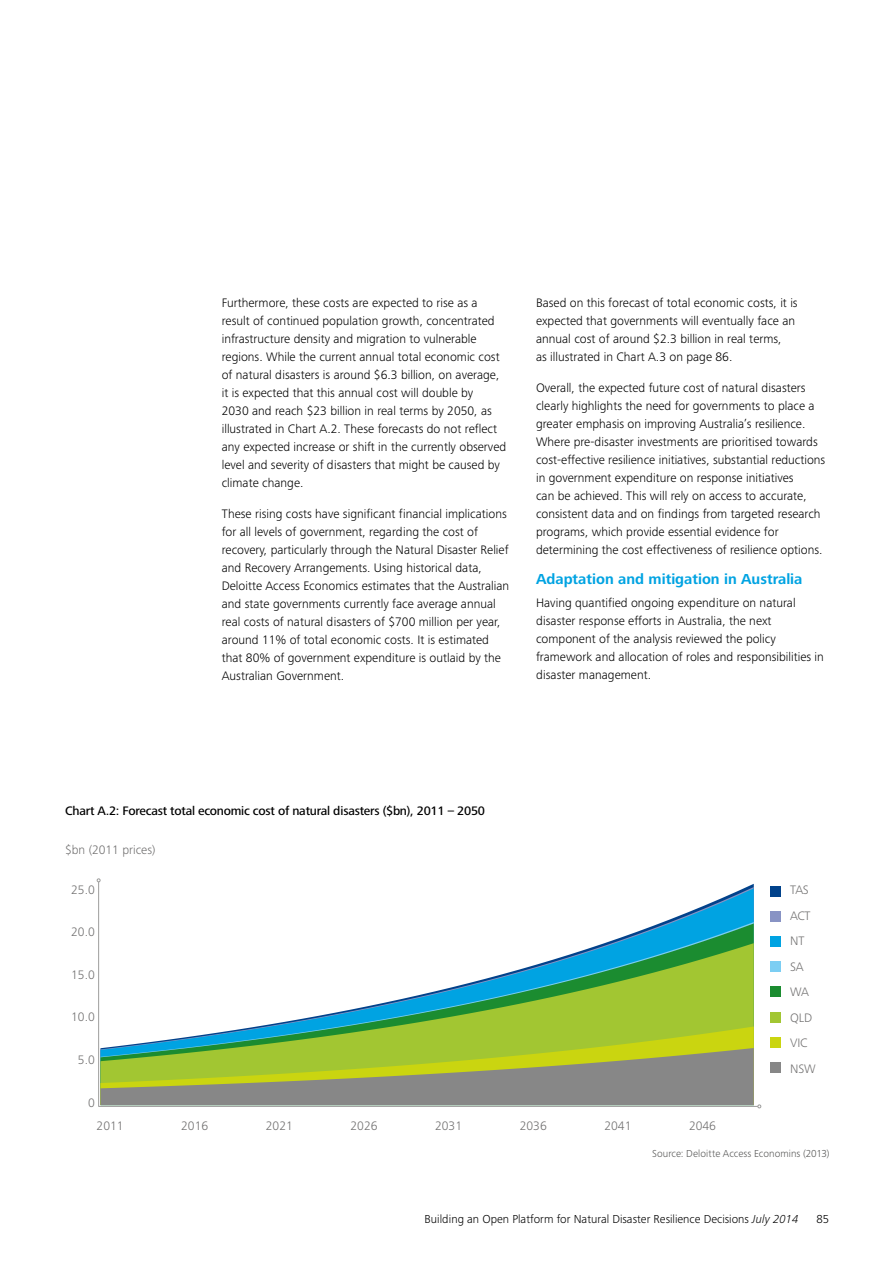
<style>
.page{position:relative;width:893px;height:1263px;background:#fff}
.page>*{position:absolute;margin:0;border:0;box-sizing:border-box;transform-origin:0 0}
.t1{font:700 15px "Frutiger Next Pro";color:#00a3e2}
.t2{font:300 12.75px/18px "Frutiger Next Pro";color:#000}
.t3{font:500 12.75px "Frutiger Next Pro";letter-spacing:-.02em;color:#000}
.t4{font:300 12.75px "Frutiger Next Pro";color:#706f6f}
.t5{font:300 12.75px/25.5px "Frutiger Next Pro";letter-spacing:-.02em;color:#706f6f}
.t6{font:300 12px "Frutiger Next Pro";color:#000}
.t7{font:300 10.5px "Frutiger Next Pro";letter-spacing:.005em;color:#575756}
.s1{font-style:italic}
</style>
<div class="page">
<hr style="left:99px;top:1106px;width:659px;height:1px;background:#9d9d9c">
<hr style="left:98px;top:882px;width:1px;height:224px;background:#9d9d9c">
<svg style="left:97px;top:878px;width:4px;height:4px"></svg>
<svg style="left:663px;top:888px;width:91px;height:34px"></svg>
<svg style="left:605px;top:923px;width:149px;height:20px;fill:#00a3e2"></svg>
<svg style="left:260px;top:943px;width:494px;height:83px"></svg>
<svg style="left:103px;top:1026px;width:651px;height:22px;fill:#a2c632"></svg>
<svg style="left:100px;top:1048px;width:661px;height:60px"></svg>
<div style="left:771px;top:886px;width:10px;height:10px;background:#01428b"></div>
<div style="left:771px;top:911px;width:10px;height:11px;background:#8893c4"></div>
<div style="left:771px;top:936px;width:10px;height:11px;background:#00a3e2"></div>
<div style="left:771px;top:961px;width:10px;height:11px;background:#7ccef3"></div>
<div style="left:771px;top:1037px;width:10px;height:10px;background:#cad510"></div>
<div style="left:771px;top:1062px;width:10px;height:11px;background:#878787"></div>
<div style="left:771px;top:986px;width:10px;height:11px;background:#1b8c30"></div>
<div style="left:771px;top:1012px;width:10px;height:10px;background:#a2c632"></div>
<p class="t2" style="left:222px;top:294px;width:286px">Furthermore, these costs are expected to rise as a result of continued population growth, concentrated infrastructure density and migration to vulnerable regions. While the current annual total economic cost of natural disasters is around $6.3 billion, on average, it is expected that this annual cost will double by<br>2030 and reach $23 billion in real terms by 2050, as illustrated in Chart A.2. These forecasts do not reflect any expected increase or shift in the currently observed level and severity of disasters that might be caused by climate change.</p>
<p class="t2" style="left:222px;top:504px;width:289px">These rising costs have significant financial implications for all levels of government, regarding the cost of recovery, particularly through the Natural Disaster Relief and Recovery Arrangements. Using historical data, Deloitte Access Economics estimates that the Australian and state governments currently face average annual real costs of natural disasters of $700 million per year, around 11% of total economic costs. It is estimated that 80% of government expenditure is outlaid by the Australian Government.</p>
<p class="t2" style="left:536px;top:294px;width:263px">Based on this forecast of total economic costs, it is expected that governments will eventually face an annual cost of around $2.3 billion in real terms,<br>as illustrated in Chart A.3 on page 86.</p>
<p class="t2" style="left:536px;top:378px;width:291px">Overall, the expected future cost of natural disasters clearly highlights the need for governments to place a greater emphasis on improving Australia’s resilience.<br>Where pre-disaster investments are prioritised towards cost-effective resilience initiatives, substantial reductions in government expenditure on response initiatives<br>can be achieved. This will rely on access to accurate, consistent data and on findings from targeted research programs, which provide essential evidence for determining the cost effectiveness of resilience options.</p>
<p class="t1" style="left:536px;top:571px;width:268px">Adaptation and mitigation in Australia</p>
<p class="t2" style="left:536px;top:593px;width:289px">Having quantified ongoing expenditure on natural disaster response efforts in Australia, the next component of the analysis reviewed the policy framework and allocation of roles and responsibilities in disaster management.</p>
<p class="t3" style="left:65px;top:803px;width:421px">Chart A.2: Forecast total economic cost of natural disasters ($bn), 2011 – 2050</p>
<p class="t4" style="left:65px;top:843px;width:92px">$bn (2011 prices)</p>
<p class="t4" style="left:71px;top:882px;width:25px">25.0</p>
<p class="t4" style="left:71px;top:925px;width:25px">20.0</p>
<p class="t4" style="left:71px;top:967px;width:25px">15.0</p>
<p class="t4" style="left:71px;top:1010px;width:25px">10.0</p>
<p class="t4" style="left:78px;top:1052px;width:18px">5.0</p>
<p class="t4" style="left:88px;top:1095px;width:8px">0</p>
<p class="t5" style="left:790px;top:877px;width:27px">TAS<br>ACT<br>NT<br>SA<br>WA<br>QLD<br>VIC<br>NSW</p>
<p class="t4" style="left:97px;top:1119px;width:29px">2011</p>
<p class="t4" style="left:181px;top:1119px;width:29px">2016</p>
<p class="t4" style="left:266px;top:1119px;width:29px">2021</p>
<p class="t4" style="left:350px;top:1119px;width:29px">2026</p>
<p class="t4" style="left:435px;top:1119px;width:29px">2031</p>
<p class="t4" style="left:520px;top:1119px;width:29px">2036</p>
<p class="t4" style="left:604px;top:1119px;width:29px">2041</p>
<p class="t4" style="left:689px;top:1119px;width:29px">2046</p>
<p class="t7" style="left:652px;top:1147px;width:179px">Source: Deloitte Access Economins (2013)</p>
<p class="t6" style="left:425px;top:1212px;width:375px">Building an Open Platform for Natural Disaster Resilience Decisions <span class="s1">July 2014</span></p>
<p class="t6" style="left:816px;top:1212px;width:14px">85</p>
</div>
